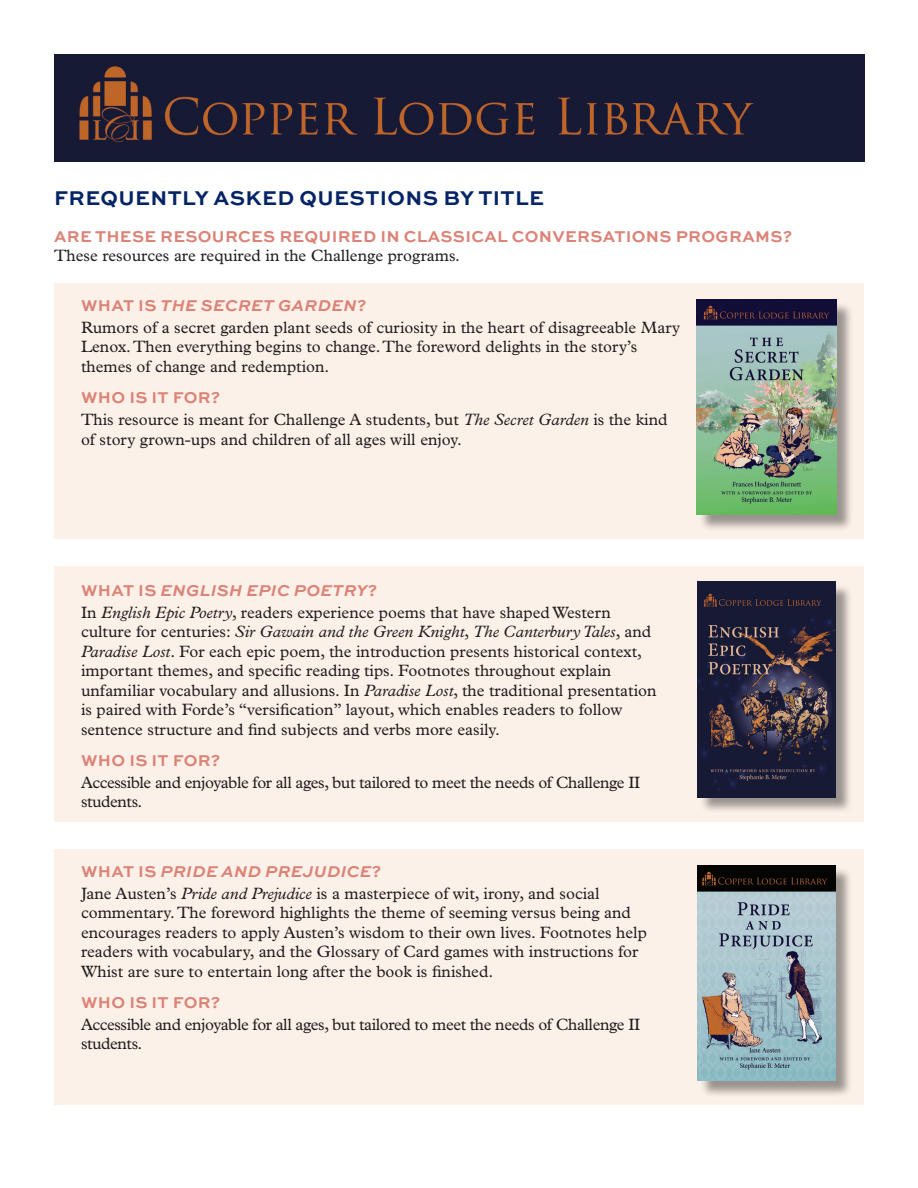
<style>
.page{position:relative;width:918px;height:1188px;background:#fff}
.page>*{position:absolute;margin:0;border:0;box-sizing:border-box;transform-origin:0 0}
.Answers{font:700 21px "Sweet Sans Pro";letter-spacing:.02em;color:#052465}
.Book_Answer{font:16.5px/19.5px "Plantin MT Pro";color:#231f20}
.Book_Answer-2{font:16.5px/19.5px "Plantin MT Pro";letter-spacing:-.025em;color:#231f20}
.Book_Question{font:700 16.5px/19.5px "Sweet Sans Pro";letter-spacing:.02em;color:#dc8378}
.Book_Question-2{font:italic 700 16.5px "Sweet Sans Pro";letter-spacing:.02em;color:#dc8378}
.s1{font-family:"Plantin MT Pro";font-weight:400;color:#231f20}
.s2{font-style:normal}
.s3{font-style:italic}
</style>
<div class="page">
<div style="left:54px;top:849px;width:810px;height:256px;background:#fcf1e8"></div>
<div style="left:699px;top:867px;width:154px;height:231px;background:#231f20;opacity:.45"></div>
<img style="left:698px;top:865px;width:138px;height:215px">
<div style="left:54px;top:566px;width:810px;height:255px;background:#fcf1e8"></div>
<div style="left:699px;top:584px;width:154px;height:230px;background:#231f20;opacity:.45"></div>
<img style="left:698px;top:582px;width:138px;height:215px">
<div style="left:54px;top:284px;width:810px;height:255px;background:#fcf1e8"></div>
<div style="left:698px;top:302px;width:156px;height:230px;background:#231f20;opacity:.45"></div>
<img style="left:697px;top:300px;width:140px;height:215px">
<img style="left:54px;top:54px;width:753px;height:108px">
<div style="left:807px;top:54px;width:57px;height:108px;background:#171a34"></div>
<p class="Answers" style="left:54px;top:182px;width:491px">FREQUENTLY ASKED QUESTIONS BY TITLE</p>
<p class="Book_Question" style="left:54px;top:225px;width:740px">ARE THESE RESOURCES REQUIRED IN CLASSICAL CONVERSATIONS PROGRAMS?<br><span class="s1">These resources are required in the Challenge programs.</span></p>
<p class="Book_Question-2" style="left:81px;top:293px;width:287px"><span class="s2">WHAT IS</span> THE SECRET GARDEN<span class="s2">?</span></p>
<p class="Book_Answer" style="left:81px;top:318px;width:601px">Rumors of a secret garden plant seeds of curiosity in the heart of disagreeable Mary<br>Lenox. Then everything begins to change. The foreword delights in the story’s themes of change and redemption.</p>
<p class="Book_Question" style="left:81px;top:387px;width:141px">WHO IS IT FOR?</p>
<p class="Book_Answer" style="left:81px;top:410px;width:588px">This resource is meant for Challenge A students, but <span class="s3">The Secret Garden</span> is the kind of story grown-ups and children of all ages will enjoy.</p>
<p class="Book_Question-2" style="left:81px;top:577px;width:298px"><span class="s2">WHAT IS</span> ENGLISH EPIC POETRY<span class="s2">?</span></p>
<p class="Book_Answer" style="left:81px;top:603px;width:577px">In <span class="s3">English Epic Poetry</span>, readers experience poems that have shaped Western culture for centuries: <span class="s3">Sir Gawain and the Green Knight</span>, <span class="s3">The Canterbury Tales</span>, and <span class="s3">Paradise Lost</span>. For each epic poem, the introduction presents historical context, important themes, and specific reading tips. Footnotes throughout explain unfamiliar vocabulary and allusions. In <span class="s3">Paradise Lost</span>, the traditional presentation is paired with Forde’s “versification” layout, which enables readers to follow sentence structure and find subjects and verbs more easily.</p>
<p class="Book_Question" style="left:81px;top:749px;width:141px">WHO IS IT FOR?</p>
<p class="Book_Answer-2" style="left:81px;top:773px;width:561px">Accessible and enjoyable for all ages, but tailored to meet the needs of Challenge II students.</p>
<p class="Book_Question-2" style="left:81px;top:859px;width:302px"><span class="s2">WHAT IS</span> PRIDE AND PREJUDICE<span class="s2">?</span></p>
<p class="Book_Answer" style="left:81px;top:884px;width:567px">Jane Austen’s <span class="s3">Pride and Prejudice</span> is a masterpiece of wit, irony, and social commentary. The foreword highlights the theme of seeming versus being and encourages readers to apply Austen’s wisdom to their own lives. Footnotes help readers with vocabulary, and the Glossary of Card games with instructions for Whist are sure to entertain long after the book is finished.</p>
<p class="Book_Question" style="left:81px;top:991px;width:141px">WHO IS IT FOR?</p>
<p class="Book_Answer-2" style="left:81px;top:1015px;width:561px">Accessible and enjoyable for all ages, but tailored to meet the needs of Challenge II students.</p>
</div>
